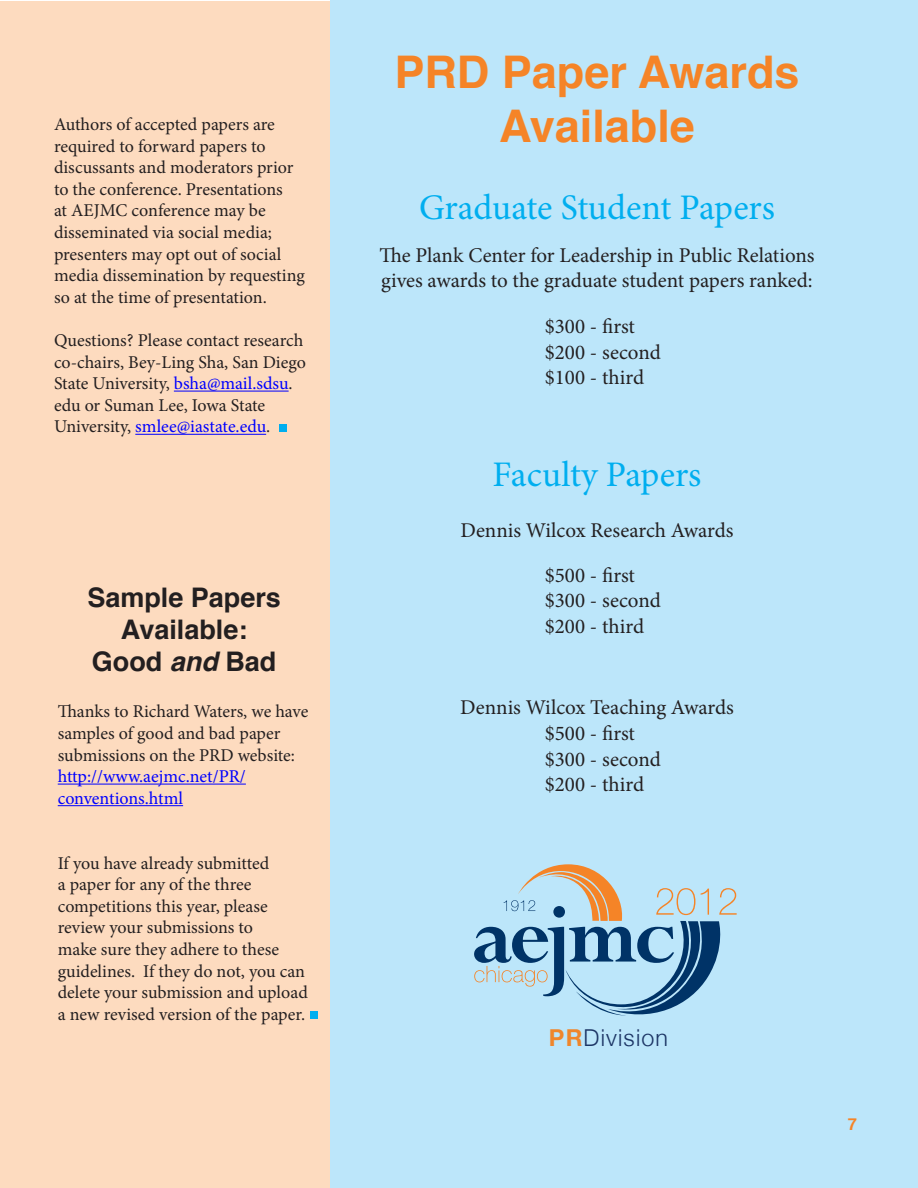
<style>
.page{position:relative;width:918px;height:1188px;background:#fff}
.page>*{position:absolute;margin:0;border:0;box-sizing:border-box;transform-origin:0 0}
.t1{font:700 45px/54px "Helvetica";color:#f58427;text-align:center}
.t2{font:36px "Minion Pro";letter-spacing:-.005em;color:#00aeef}
.t3{font:700 27px/32.4px "Helvetica";color:#231f20;text-align:center}
.t4{font:300 23.25px "Helvetica Neue";letter-spacing:.05em;color:#1c3565}
.t5{font:21px "Minion Pro";color:#231f20}
.t6{font:18px/21.6px "Minion Pro";letter-spacing:-.005em;color:#231f20}
.t7{font:18px/21.6px "Minion Pro";letter-spacing:-.005em;color:#00f}
.t8{font:700 16.5px "Helvetica";color:#f58427}
.s1{color:#00f}
.s2{font-style:italic}
.s3{font-weight:700;color:#ef862b}
</style>
<div class="page">
<div style="left:0;top:1px;width:330px;height:1186px;background:#fddbbf"></div>
<div style="left:279px;top:424px;width:7px;height:8px;background:#00aeef"></div>
<hr style="left:174px;top:391px;width:115px;height:1px;background:#00f">
<hr style="left:135px;top:434px;width:131px;height:1px;background:#00f">
<div style="left:330px;top:0;width:588px;height:1188px;background:#bce6fa"></div>
<hr style="left:58px;top:784px;width:188px;height:1px;background:#00f">
<hr style="left:58px;top:805px;width:125px;height:1px;background:#00f">
<div style="left:310px;top:1011px;width:8px;height:8px;background:#00aeef"></div>
<svg style="left:474px;top:864px;width:263px;height:152px"></svg>
<p class="t6" style="left:54px;top:114px;width:252px">Authors of accepted papers are required to forward papers to discussants and moderators prior to the conference. Presentations<br>at AEJMC conference may be disseminated via social media; presenters may opt out of social media dissemination by requesting so at the time of presentation.</p>
<p class="t6" style="left:54px;top:330px;width:253px">Questions? Please contact research co-chairs, Bey-Ling Sha, San Diego State University, <span class="s1">bsha@mail.sdsu</span>. edu or Suman Lee, Iowa State University, <span class="s1">smlee@iastate.edu</span>.</p>
<p class="t3" style="left:87px;top:581px;width:195px">Sample Papers<br>Available:</p>
<p class="t3" style="left:92px;top:646px;width:186px">Good <span class="s2">and</span> Bad</p>
<p class="t6" style="left:58px;top:701px;width:252px">Thanks to Richard Waters, we have samples of good and bad paper submissions on the PRD website:</p>
<p class="t7" style="left:58px;top:766px;width:190px">http://www.aejmc.net/PR/ conventions.html</p>
<p class="t6" style="left:58px;top:852px;width:252px">If you have already submitted<br>a paper for any of the three competitions this year, please review your submissions to<br>make sure they adhere to these guidelines. If they do not, you can delete your submission and upload a new revised version of the paper.</p>
<p class="t1" style="left:394px;top:45px;width:407px">PRD Paper Awards<br>Available</p>
<p class="t2" style="left:419px;top:183px;width:357px">Graduate Student Papers</p>
<p class="t5" style="left:379px;top:241px;width:437px">The Plank Center for Leadership in Public Relations</p>
<p class="t5" style="left:381px;top:266px;width:433px">gives awards to the graduate student papers ranked:</p>
<p class="t5" style="left:545px;top:313px;width:92px">$300 - first</p>
<p class="t5" style="left:545px;top:338px;width:118px">$200 - second</p>
<p class="t5" style="left:545px;top:363px;width:101px">$100 - third</p>
<p class="t2" style="left:493px;top:450px;width:210px">Faculty Papers</p>
<p class="t5" style="left:460px;top:516px;width:275px">Dennis Wilcox Research Awards</p>
<p class="t5" style="left:545px;top:561px;width:92px">$500 - first</p>
<p class="t5" style="left:545px;top:587px;width:118px">$300 - second</p>
<p class="t5" style="left:545px;top:612px;width:101px">$200 - third</p>
<p class="t5" style="left:460px;top:693px;width:275px">Dennis Wilcox Teaching Awards</p>
<p class="t5" style="left:545px;top:720px;width:92px">$500 - first</p>
<p class="t5" style="left:545px;top:745px;width:118px">$300 - second</p>
<p class="t5" style="left:545px;top:770px;width:101px">$200 - third</p>
<p class="t4" style="left:549px;top:1019px;width:121px"><span class="s3">PR</span>Division</p>
<p class="t8" style="left:848px;top:1111px;width:11px">7</p>
<p class="t8" style="left:854px;top:1111px;width:11px">7</p>
</div>
